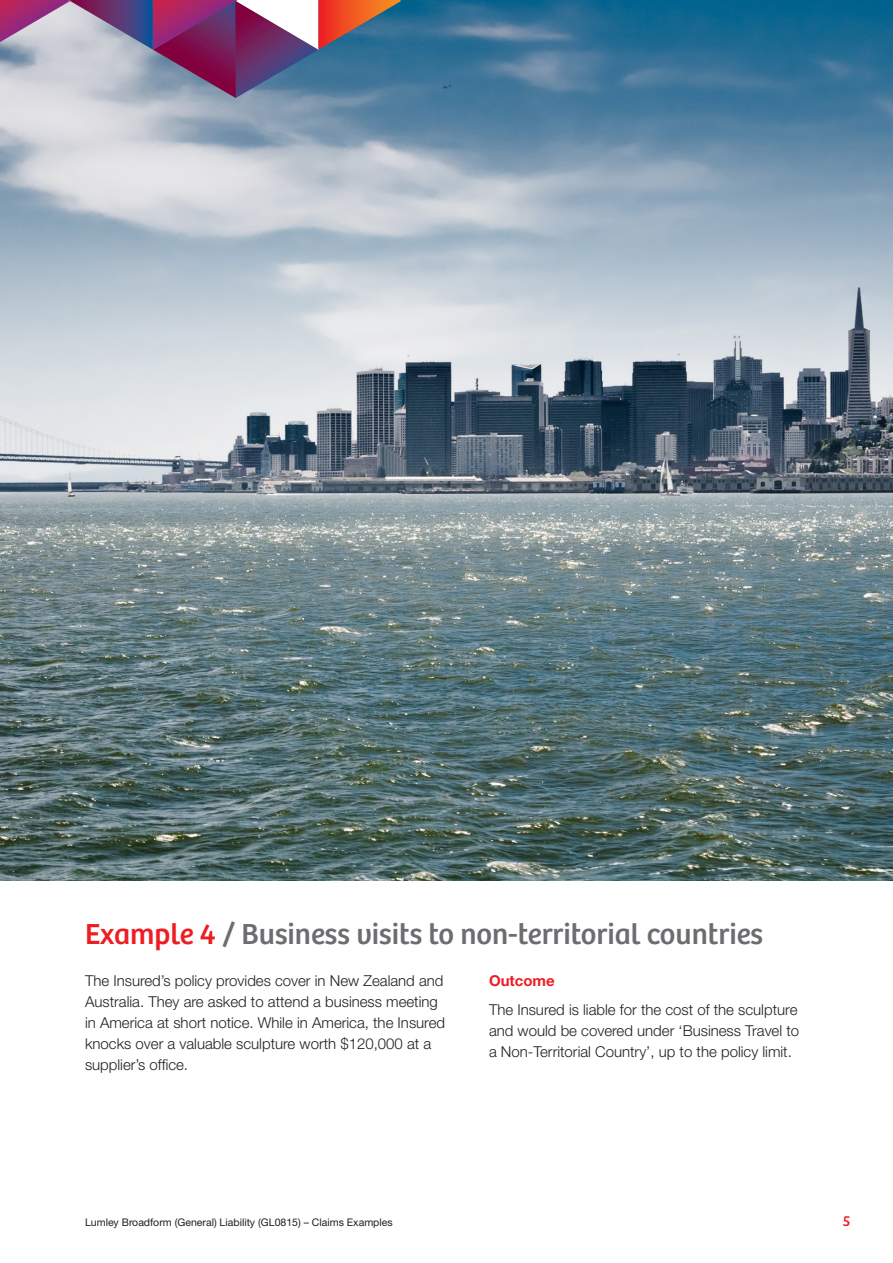
<style>
.page{position:relative;width:893px;height:1263px;background:#fff}
.page>*{position:absolute;margin:0;border:0;box-sizing:border-box;transform-origin:0 0}
.t1{font:30px "Bree";color:#6c6d70}
.Body_Text{font:300 15px/21px "Helvetica Neue";color:#231f20}
.Body_Text-2{font:700 15px "Helvetica Neue";color:#ee1d23}
.t2{font:15px "Bree";color:#ee1d23}
.t3{font:10.5px "Helvetica Neue";color:#231f20}
.s1{color:#ee1d23}
</style>
<div class="page">
<img style="left:0;top:0;width:893px;height:880px">
<svg style="left:0;top:0;width:401px;height:98px;background:#8f7897"></svg>
<p class="t1" style="left:85px;top:917px;width:679px"><span class="s1">Example 4</span> / Business visits to non-territorial countries</p>
<p class="Body_Text" style="left:85px;top:969px;width:362px">The Insured’s policy provides cover in New Zealand and Australia. They are asked to attend a business meeting in America at short notice. While in America, the Insured knocks over a valuable sculpture worth $120,000 at a supplier’s office.</p>
<p class="Body_Text-2" style="left:489px;top:971px;width:67px">Outcome</p>
<p class="Body_Text" style="left:489px;top:999px;width:312px;text-align:justify">The Insured is liable for the cost of the sculpture and would be covered under ‘Business Travel to a Non-Territorial Country’, up to the policy limit.</p>
<p class="t3" style="left:85px;top:1216px;width:309px">Lumley Broadform (General) Liability (GL0815) – Claims Examples</p>
<p class="t2" style="left:843px;top:1212px;width:9px">5</p>
</div>
